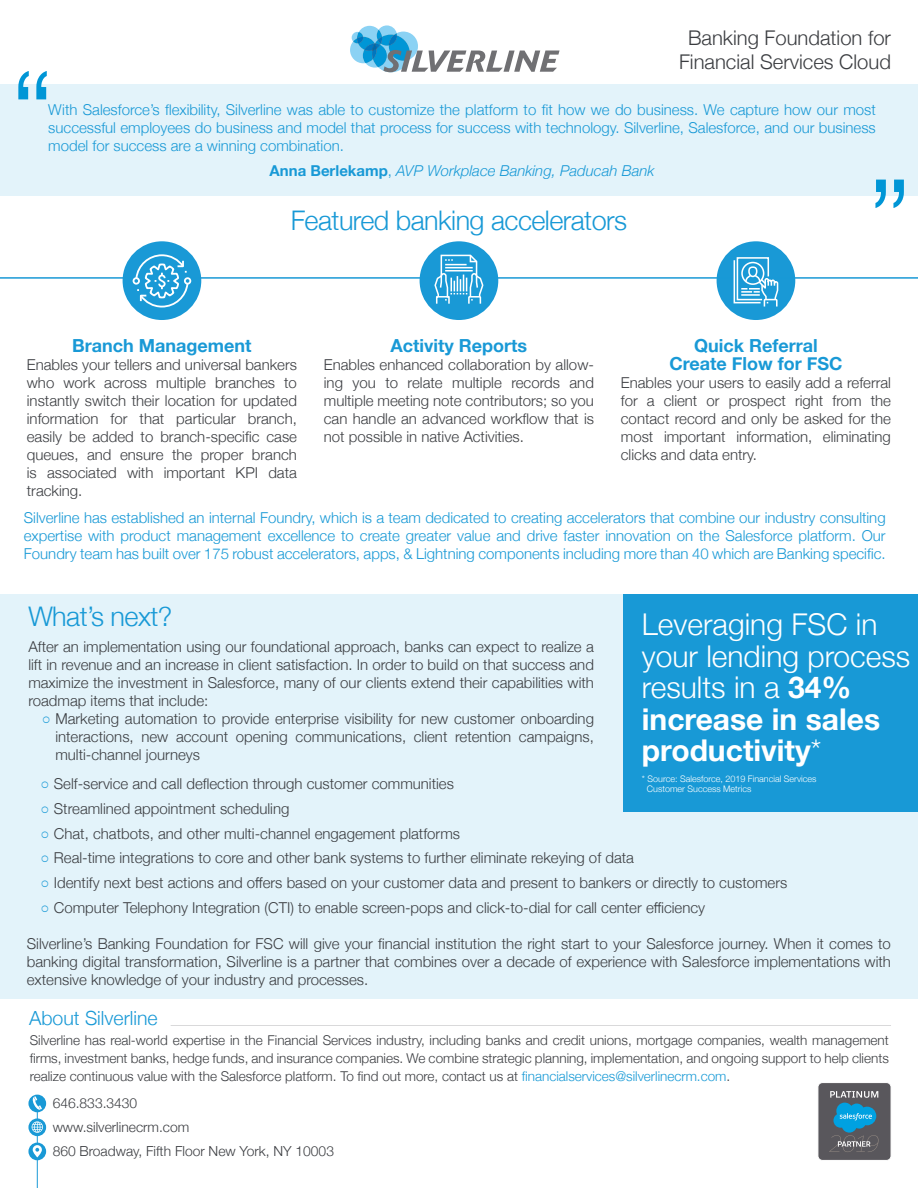
<style>
.page{position:relative;width:918px;height:1188px;background:#fff}
.page>*{position:absolute;margin:0;border:0;box-sizing:border-box;transform-origin:0 0}
.t1{font:300 117px "Helvetica Neue";color:#0096d6}
.t2{font:300 30px/31.5px "Helvetica Neue";color:#fff}
.t3{font:300 27px "Helvetica Neue";letter-spacing:-.02em;color:#1899d6}
.t4{font:300 20.25px/24.3px "Helvetica Neue";color:#3a3c40;text-align:center}
.t5{font:300 19.5px "Helvetica Neue";color:#1999d6}
.t6{font:700 18px/18px "Helvetica Neue";color:#1999d6;text-align:center}
.t7{font:300 15px/18px "Helvetica Neue";color:#3b3d41;text-align:justify}
.t8{font:300 15px/18px "Helvetica Neue";color:#1899d6;text-align:justify}
.t9{font:italic 300 15px "Helvetica Neue";color:#1899d6}
.t10{font:300 13.8px/24px "Helvetica Neue";color:#3b3d41}
.t11{font:300 13.5px/18px "Helvetica Neue";color:#3b3d41;text-align:justify}
.t12{font:300 9px/10.5px "Helvetica Neue";color:#fff}
.s1{font-weight:700;font-style:normal}
.s2{font-style:normal}
.s3{font-family:"Courier New";font-weight:400;color:#1899d6}
.s4{font-weight:700}
.s5{color:#189ad6}
</style>
<div class="page">
<div style="left:0;top:594px;width:918px;height:405px;background:#e3f3fa"></div>
<div style="left:624px;top:594px;width:294px;height:217px;background:#1899d6"></div>
<hr style="left:37px;top:1096px;width:1px;height:92px;background:#1999d6">
<div style="left:28px;top:1095px;width:18px;height:17px;background:#1999d6;border-radius:50%"></div>
<svg style="left:28px;top:1118px;width:18px;height:18px"></svg>
<div style="left:28px;top:1143px;width:18px;height:17px;background:#1999d6;border-radius:50%"></div>
<svg style="left:32px;top:1096px;width:10px;height:14px"></svg>
<svg style="left:33px;top:1145px;width:9px;height:12px"></svg>
<svg style="left:32px;top:1121px;width:11px;height:12px"></svg>
<div style="left:818px;top:1083px;width:73px;height:77px;background:#59575c;border-radius:5px"></div>
<div style="left:818px;top:1082px;width:73px;height:79px;border:1px solid #fff;border-radius:5px"></div>
<svg style="left:829px;top:1091px;width:49px;height:61px"></svg>
<hr style="left:171px;top:1025px;width:720px;height:1px;background:#3a3c40">
<div style="left:123px;top:241px;width:78px;height:79px;background:#1999d6;border-radius:50%"></div>
<div style="left:420px;top:241px;width:78px;height:79px;background:#1999d6;border-radius:50%"></div>
<div style="left:717px;top:241px;width:78px;height:79px;background:#1999d6;border-radius:50%"></div>
<hr style="left:0;top:277px;width:918px;height:2px;background:#1899d6">
<div style="left:133px;top:277px;width:7px;height:8px;border:2px solid #fff;border-radius:50%"></div>
<div style="left:184px;top:277px;width:7px;height:8px;border:2px solid #fff;border-radius:50%"></div>
<svg style="left:134px;top:254px;width:55px;height:54px"></svg>
<svg style="left:434px;top:255px;width:49px;height:49px"></svg>
<svg style="left:734px;top:257px;width:44px;height:50px"></svg>
<div style="left:748px;top:266px;width:9px;height:11px;border:2px solid #fff;border-radius:50%"></div>
<div style="left:0;top:85px;width:918px;height:111px;background:#e3f3fa"></div>
<svg style="left:350px;top:25px;width:210px;height:47px"></svg>
<h1 class="t1" style="left:11px;top:69px;width:45px">“</h1>
<h3 class="t4" style="left:679px;top:28px;width:213px">Banking Foundation for<br>Financial Services Cloud</h3>
<p class="t8" style="left:48px;top:100px;width:829px">With Salesforce’s flexibility, Silverline was able to customize the platform to fit how we do business. We capture how our most successful employees do business and model that process for success with technology. Silverline, Salesforce, and our business model for success are a winning combination.</p>
<p class="t9" style="left:270px;top:165px;width:386px"><span class="s1">Anna Berlekamp</span><span class="s2">,</span> AVP Workplace Banking, Paducah Bank</p>
<h1 class="t1" style="left:911px;top:210px;width:45px;rotate:-180deg">“</h1>
<h3 class="t3" style="left:291px;top:211px;width:338px">Featured banking accelerators</h3>
<p class="t6" style="left:72px;top:338px;width:181px">Branch Management</p>
<p class="t7" style="left:27px;top:357px;width:272px">Enables your tellers and universal bankers who work across multiple branches to instantly switch their location for updated information for that particular branch, easily be added to branch-specific case queues, and ensure the proper branch is associated with important KPI data tracking.</p>
<p class="t6" style="left:391px;top:338px;width:138px">Activity Reports</p>
<p class="t7" style="left:324px;top:357px;width:272px">Enables enhanced collaboration by allow&shy;ing you to relate multiple records and multiple meeting note contributors; so you can handle an advanced workflow that is not possible in native Activities.</p>
<p class="t6" style="left:669px;top:338px;width:175px">Quick Referral<br>Create Flow for FSC</p>
<p class="t7" style="left:621px;top:375px;width:272px">Enables your users to easily add a referral for a client or prospect right from the contact record and only be asked for the most important information, eliminating clicks and data entry.</p>
<p class="t8" style="left:24px;top:507px;width:863px">Silverline has established an internal Foundry, which is a team dedicated to creating accelerators that combine our industry consulting expertise with product management excellence to create greater value and drive faster innovation on the Salesforce platform. Our Foundry team has built over 175 robust accelerators, apps, &amp; Lightning components including more than 40 which are Banking specific.</p>
<h3 class="t3" style="left:28px;top:607px;width:146px">What’s next?</h3>
<p class="t7" style="left:28px;top:636px;width:567px">After an implementation using our foundational approach, banks can expect to realize a lift in revenue and an increase in client satisfaction. In order to build on that success and maximize the investment in Salesforce, many of our clients extend their capabilities with roadmap items that include:</p>
<p class="t7" style="left:55px;top:711px;width:540px;text-indent:-13px"><span class="s3">○</span> Marketing automation to provide enterprise visibility for new customer onboarding interactions, new account opening communications, client retention campaigns, multi-channel journeys</p>
<h2 class="t2" style="left:642px;top:612px;width:270px">Leveraging FSC in your lending process results in a <span class="s4">34% increase in sales productivity</span>*</h2>
<p class="t12" style="left:647px;top:772px;width:171px;text-indent:-5px">* Source: Salesforce, 2019 Financial Services<br>Customer Success Metrics</p>
<p class="t7" style="left:40px;top:774px;width:415px"><span class="s3">○</span> Self-service and call deflection through customer communities</p>
<p class="t7" style="left:40px;top:801px;width:251px"><span class="s3">○</span> Streamlined appointment scheduling</p>
<p class="t7" style="left:40px;top:823px;width:421px"><span class="s3">○</span> Chat, chatbots, and other multi-channel engagement platforms</p>
<p class="t7" style="left:40px;top:850px;width:595px"><span class="s3">○</span> Real-time integrations to core and other bank systems to further eliminate rekeying of data</p>
<p class="t7" style="left:40px;top:873px;width:748px"><span class="s3">○</span> Identify next best actions and offers based on your customer data and present to bankers or directly to customers</p>
<p class="t7" style="left:40px;top:897px;width:666px"><span class="s3">○</span> Computer Telephony Integration (CTI) to enable screen-pops and click-to-dial for call center efficiency</p>
<p class="t7" style="left:27px;top:933px;width:866px">Silverline’s Banking Foundation for FSC will give your financial institution the right start to your Salesforce journey. When it comes to banking digital transformation, Silverline is a partner that combines over a decade of experience with Salesforce implementations with extensive knowledge of your industry and processes.</p>
<h3 class="t5" style="left:29px;top:1011px;width:130px">About Silverline</h3>
<p class="t11" style="left:30px;top:1030px;width:861px">Silverline has real-world expertise in the Financial Services industry, including banks and credit unions, mortgage companies, wealth management firms, investment banks, hedge funds, and insurance companies. We combine strategic planning, implementation, and ongoing support to help clients realize continuous value with the Salesforce platform. To find out more, contact us at <span class="s5">financialservices@silverlinecrm.com</span>.</p>
<p class="t10" style="left:53px;top:1090px;width:283px">646.833.3430<br>www.silverlinecrm.com<br>860 Broadway, Fifth Floor New York, NY 10003</p>
</div>
